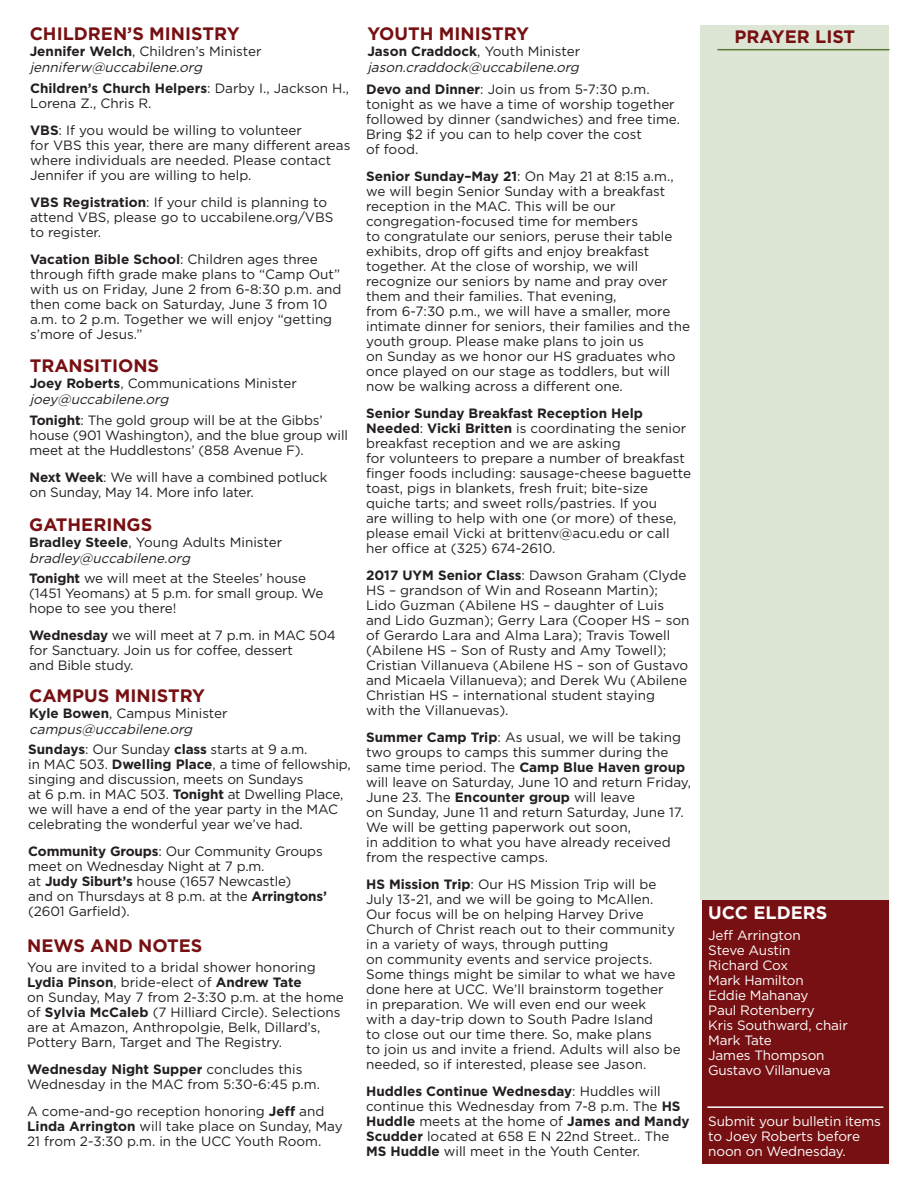
<style>
.page{position:relative;width:918px;height:1188px;background:#fff}
.page>*{position:absolute;margin:0;border:0;box-sizing:border-box;transform-origin:0 0}
.t1{font:700 18px "Gotham";color:#771012}
.t2{font:700 18px "Gotham";color:#fff}
.t3{font:13.5px/15px "Gotham";color:#231f20}
.t4{font:italic 13.5px/16.2px "Gotham";color:#231f20}
.t5{font:13.5px/15px "Gotham";letter-spacing:-.01em;color:#fff}
.s1{font-weight:700;font-style:normal}
.s2{font-style:normal}
.s3{font-weight:700}
.s4{font-style:italic}
</style>
<div class="page">
<div style="left:702px;top:900px;width:187px;height:263px;background:#771012"></div>
<div style="left:700px;top:25px;width:189px;height:875px;background:#dde5d5"></div>
<hr style="left:717px;top:49px;width:172px;height:1px;background:#567a37">
<hr style="left:707px;top:1106px;width:176px;height:2px;background:#fff">
<h1 class="t1" style="left:30px;top:23px;width:211px">CHILDREN’S MINISTRY</h1>
<h1 class="t1" style="left:735px;top:26px;width:122px">PRAYER LIST</h1>
<p class="t4" style="left:30px;top:43px;width:233px"><span class="s1">Jennifer Welch</span><span class="s2">, Children’s Minister </span>jenniferw@uccabilene.org</p>
<p class="t3" style="left:30px;top:81px;width:321px"><span class="s3">Children’s Church Helpers</span>: Darby I., Jackson H.,<br>Lorena Z., Chris R.</p>
<p class="t3" style="left:30px;top:123px;width:322px"><span class="s3">VBS</span>: If you would be willing to volunteer<br>for VBS this year, there are many different areas where individuals are needed. Please contact Jennifer if you are willing to help.</p>
<p class="t3" style="left:30px;top:195px;width:305px"><span class="s3">VBS Registration</span>: If your child is planning to attend VBS, please go to uccabilene.org/VBS to register.</p>
<p class="t3" style="left:30px;top:252px;width:313px"><span class="s3">Vacation Bible School</span>: Children ages three through fifth grade make plans to “Camp Out” with us on Friday, June 2 from 6-8:30 p.m. and then come back on Saturday, June 3 from 10 a.m. to 2 p.m. Together we will enjoy “getting s’more of Jesus.”</p>
<h1 class="t1" style="left:367px;top:23px;width:163px">YOUTH MINISTRY</h1>
<p class="t4" style="left:367px;top:43px;width:216px"><span class="s1">Jason Craddock</span><span class="s2">, Youth Minister </span>jason.craddock@uccabilene.org</p>
<p class="t3" style="left:366px;top:82px;width:315px"><span class="s3">Devo and Dinner</span>: Join us from 5-7:30 p.m. tonight as we have a time of worship together followed by dinner (sandwiches) and free time.<br>Bring $2 if you can to help cover the cost<br>of food.</p>
<p class="t3" style="left:366px;top:169px;width:325px"><span class="s3">Senior Sunday–May 21</span>: On May 21 at 8:15 a.m., we will begin Senior Sunday with a breakfast reception in the MAC. This will be our congregation-focused time for members<br>to congratulate our seniors, peruse their table exhibits, drop off gifts and enjoy breakfast together. At the close of worship, we will recognize our seniors by name and pray over them and their families. That evening,<br>from 6-7:30 p.m., we will have a smaller, more intimate dinner for seniors, their families and the youth group. Please make plans to join us<br>on Sunday as we honor our HS graduates who once played on our stage as toddlers, but will now be walking across a different one.</p>
<p class="t3" style="left:366px;top:405px;width:326px"><span class="s3">Senior Sunday Breakfast Reception Help Needed</span>: <span class="s3">Vicki Britten</span> is coordinating the senior breakfast reception and we are asking<br>for volunteers to prepare a number of breakfast finger foods including: sausage-cheese baguette toast, pigs in blankets, fresh fruit; bite-size quiche tarts; and sweet rolls/pastries. If you<br>are willing to help with one (or more) of these, please email Vicki at brittenv@acu.edu or call her office at (325) 674-2610.</p>
<p class="t3" style="left:366px;top:567px;width:325px"><span class="s3">2017 UYM Senior Class</span>: Dawson Graham (Clyde HS – grandson of Win and Roseann Martin); Lido Guzman (Abilene HS – daughter of Luis and Lido Guzman); Gerry Lara (Cooper HS – son of Gerardo Lara and Alma Lara); Travis Towell (Abilene HS – Son of Rusty and Amy Towell); Cristian Villanueva (Abilene HS – son of Gustavo and Micaela Villanueva); and Derek Wu (Abilene Christian HS – international student staying<br>with the Villanuevas).</p>
<p class="t3" style="left:366px;top:729px;width:326px"><span class="s3">Summer Camp Trip</span>: As usual, we will be taking two groups to camps this summer during the same time period. The <span class="s3">Camp Blue Haven group </span>will leave on Saturday, June 10 and return Friday, June 23. The <span class="s3">Encounter group</span> will leave<br>on Sunday, June 11 and return Saturday, June 17.<br>We will be getting paperwork out soon,<br>in addition to what you have already received from the respective camps.</p>
<p class="t3" style="left:366px;top:876px;width:316px"><span class="s3">HS Mission Trip</span>: Our HS Mission Trip will be July 13-21, and we will be going to McAllen.<br>Our focus will be on helping Harvey Drive Church of Christ reach out to their community in a variety of ways, through putting<br>on community events and service projects.<br>Some things might be similar to what we have done here at UCC. We’ll brainstorm together<br>in preparation. We will even end our week<br>with a day-trip down to South Padre Island<br>to close out our time there. So, make plans<br>to join us and invite a friend. Adults will also be needed, so if interested, please see Jason.</p>
<p class="t3" style="left:366px;top:1083px;width:325px"><span class="s3">Huddles Continue Wednesday</span>: Huddles will continue this Wednesday from 7-8 p.m. The <span class="s3">HS Huddle</span> meets at the home of <span class="s3">James and Mandy Scudder</span> located at 658 E N 22nd Street.. The <span class="s3">MS Huddle</span> will meet in the Youth Center.</p>
<h1 class="t1" style="left:30px;top:355px;width:131px">TRANSITIONS</h1>
<p class="t3" style="left:30px;top:375px;width:269px;line-height:16.2px"><span class="s3">Joey Roberts</span>, Communications Minister <span class="s4">joey@uccabilene.org</span></p>
<p class="t3" style="left:30px;top:412px;width:320px"><span class="s3">Tonight</span>: The gold group will be at the Gibbs’ house (901 Washington), and the blue group will meet at the Huddlestons’ (858 Avenue F).</p>
<p class="t3" style="left:30px;top:469px;width:299px"><span class="s3">Next Week</span>: We will have a combined potluck on Sunday, May 14. More info later.</p>
<h1 class="t1" style="left:29px;top:514px;width:125px">GATHERINGS</h1>
<p class="t4" style="left:29px;top:534px;width:254px"><span class="s1">Bradley Steele</span><span class="s2">, Young Adults Minister </span>bradley@uccabilene.org</p>
<p class="t3" style="left:29px;top:571px;width:296px"><span class="s3">Tonight</span> we will meet at the Steeles’ house (1451 Yeomans) at 5 p.m. for small group. We hope to see you there!</p>
<p class="t3" style="left:29px;top:628px;width:308px"><span class="s3">Wednesday</span> we will meet at 7 p.m. in MAC 504 for Sanctuary. Join us for coffee, dessert<br>and Bible study.</p>
<h1 class="t1" style="left:29px;top:685px;width:177px">CAMPUS MINISTRY</h1>
<p class="t4" style="left:29px;top:705px;width:200px"><span class="s1">Kyle Bowen</span><span class="s2">, Campus Minister </span>campus@uccabilene.org</p>
<p class="t3" style="left:28px;top:742px;width:324px"><span class="s3">Sundays</span>: Our Sunday <span class="s3">class</span> starts at 9 a.m.<br>in MAC 503. <span class="s3">Dwelling Place</span>, a time of fellowship, singing and discussion, meets on Sundays<br>at 6 p.m. in MAC 503. <span class="s3">Tonight</span> at Dwelling Place, we will have a end of the year party in the MAC celebrating the wonderful year we’ve had.</p>
<p class="t3" style="left:28px;top:844px;width:300px"><span class="s3">Community Groups</span>: Our Community Groups meet on Wednesday Night at 7 p.m.<br>at <span class="s3">Judy Siburt’s</span> house (1657 Newcastle)<br>and on Thursdays at 8 p.m. at the <span class="s3">Arringtons’ </span>(2601 Garfield).</p>
<h1 class="t2" style="left:708px;top:903px;width:121px">UCC ELDERS</h1>
<p class="t5" style="left:708px;top:928px;width:141px">Jeff Arrington<br>Steve Austin<br>Richard Cox<br>Mark Hamilton<br>Eddie Mahanay<br>Paul Rotenberry<br>Kris Southward, chair<br>Mark Tate<br>James Thompson<br>Gustavo Villanueva</p>
<h1 class="t1" style="left:27px;top:936px;width:177px">NEWS AND NOTES</h1>
<p class="t3" style="left:27px;top:959px;width:318px">You are invited to a bridal shower honoring <span class="s3">Lydia Pinson</span>, bride-elect of <span class="s3">Andrew Tate<br></span>on Sunday, May 7 from 2-3:30 p.m. at the home of <span class="s3">Sylvia McCaleb</span> (7 Hilliard Circle). Selections are at Amazon, Anthropolgie, Belk, Dillard’s, Pottery Barn, Target and The Registry.</p>
<p class="t3" style="left:27px;top:1061px;width:294px"><span class="s3">Wednesday Night Supper</span> concludes this<br>Wednesday in the MAC from 5:30-6:45 p.m.</p>
<p class="t3" style="left:27px;top:1103px;width:317px">A come-and-go reception honoring <span class="s3">Jeff</span> and<br><span class="s3">Linda Arrington</span> will take place on Sunday, May<br>21 from 2-3:30 p.m. in the UCC Youth Room.</p>
<p class="t5" style="left:708px;top:1114px;width:174px">Submit your bulletin items to Joey Roberts before noon on Wednesday.</p>
</div>
